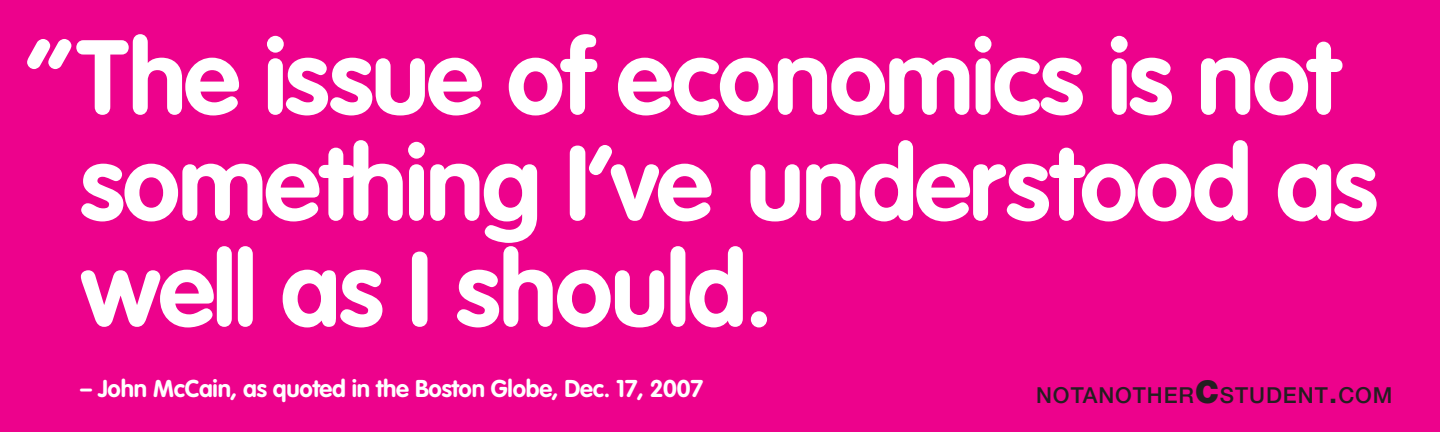
<style>
.page{position:relative;width:1440px;height:432px;background:#ed028c}
.page>*{position:absolute;margin:0;border:0;box-sizing:border-box;transform-origin:0 0}
.t1{font:700 104px/106px "VAG Rounded";letter-spacing:-.02em;color:#fff}
.t2{font:700 24px "VAG Rounded";letter-spacing:-.01em;color:#fff}
.t3{font:500 22px "Helvetica Neue";letter-spacing:.045em;color:#231f20}
.s1{font-weight:900;font-size:31.6px}
.s2{font-size:31.6px}
</style>
<div class="page">
<p class="t1" style="left:80px;top:24px;width:1299px;text-indent:-54px">“The issue of economics is not something I’ve understood as well as I should.</p>
<p class="t2" style="left:80px;top:375px;width:625px">– John McCain, as quoted in the Boston Globe, Dec. 17, 2007</p>
<p class="t3" style="left:1036px;top:382px;width:358px">NOTANOTHER<span class="s1">C</span>STUDENT<span class="s2">.</span>COM</p>
</div>
